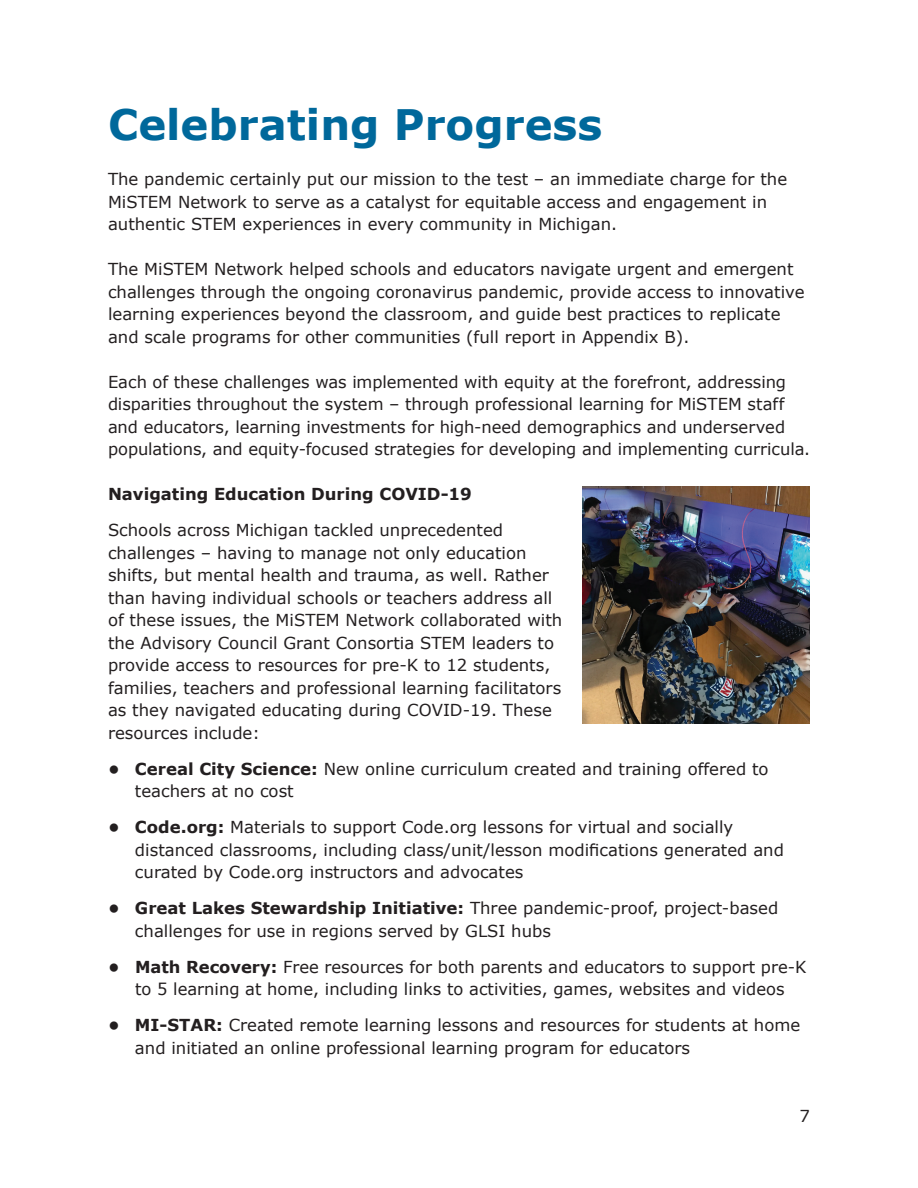
<style>
.page{position:relative;width:918px;height:1188px;background:#fff}
.page>*{position:absolute;margin:0;border:0;box-sizing:border-box;transform-origin:0 0}
.t1{font:700 42px "Verdana";color:#00689b}
.t2{font:16.5px/22.5px "Verdana";color:#231f20}
.t3{font:700 16.5px "Verdana";color:#231f20}
.s1{font-weight:700}
</style>
<div class="page">
<img style="left:583px;top:487px;width:227px;height:236px">
<h1 class="t1" style="left:108px;top:98px;width:496px">Celebrating Progress</h1>
<p class="t2" style="left:108px;top:168px;width:681px">The pandemic certainly put our mission to the test – an immediate charge for the<br>MiSTEM Network to serve as a catalyst for equitable access and engagement in authentic STEM experiences in every community in Michigan.</p>
<p class="t2" style="left:108px;top:258px;width:698px">The MiSTEM Network helped schools and educators navigate urgent and emergent challenges through the ongoing coronavirus pandemic, provide access to innovative learning experiences beyond the classroom, and guide best practices to replicate and scale programs for other communities (full report in Appendix B).</p>
<p class="t2" style="left:108px;top:371px;width:704px">Each of these challenges was implemented with equity at the forefront, addressing disparities throughout the system – through professional learning for MiSTEM staff and educators, learning investments for high-need demographics and underserved populations, and equity-focused strategies for developing and implementing curricula.</p>
<p class="t3" style="left:108px;top:483px;width:366px">Navigating Education During COVID-19</p>
<p class="t2" style="left:108px;top:519px;width:456px">Schools across Michigan tackled unprecedented challenges – having to manage not only education shifts, but mental health and trauma, as well. Rather than having individual schools or teachers address all of these issues, the MiSTEM Network collaborated with the Advisory Council Grant Consortia STEM leaders to provide access to resources for pre-K to 12 students, families, teachers and professional learning facilitators as they navigated educating during COVID-19. These resources include:</p>
<p class="t2" style="left:135px;top:758px;width:635px;text-indent:-27px"><span class="s1">• Cereal City Science:</span> New online curriculum created and training offered to teachers at no cost</p>
<p class="t2" style="left:135px;top:816px;width:650px;text-indent:-27px"><span class="s1">• Code.org:</span> Materials to support Code.org lessons for virtual and socially distanced classrooms, including class/unit/lesson modifications generated and curated by Code.org instructors and advocates</p>
<p class="t2" style="left:135px;top:897px;width:645px;text-indent:-27px"><span class="s1">• Great Lakes Stewardship Initiative:</span> Three pandemic-proof, project-based challenges for use in regions served by GLSI hubs</p>
<p class="t2" style="left:108px;top:956px;width:700px;text-align:center"><span class="s1">• Math Recovery:</span> Free resources for both parents and educators to support pre-K to 5 learning at home, including links to activities, games, websites and videos</p>
<p class="t2" style="left:135px;top:1014px;width:667px;text-indent:-27px"><span class="s1">• MI-STAR:</span> Created remote learning lessons and resources for students at home and initiated an online professional learning program for educators</p>
<p class="t2" style="left:800px;top:1105px;width:12px">7</p>
</div>
